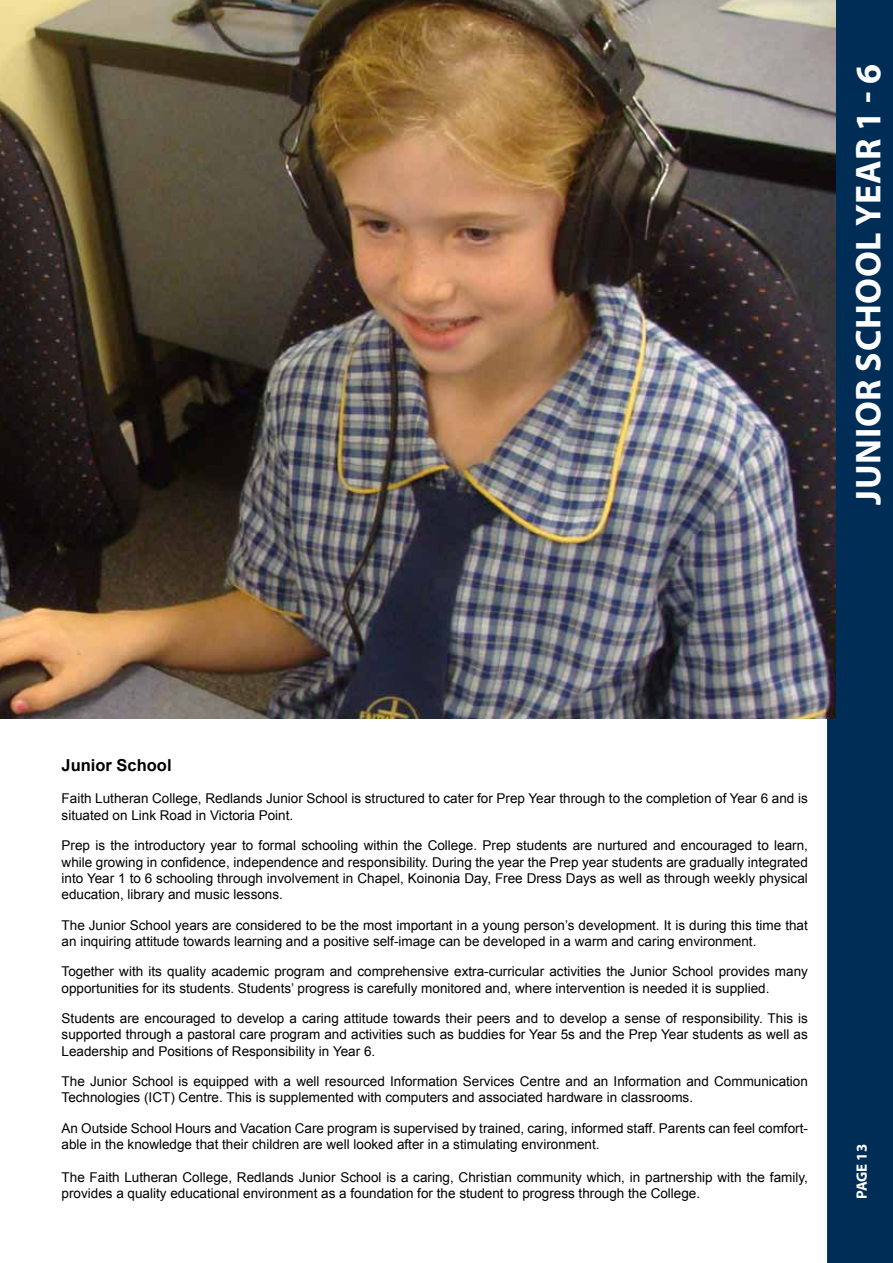
<style>
.page{position:relative;width:893px;height:1263px;background:#fff}
.page>*{position:absolute;margin:0;border:0;box-sizing:border-box;transform-origin:0 0}
.t1{font:700 36px "Myriad Pro";letter-spacing:.02em;color:#fff}
.t2{font:700 16.5px "Arial";color:#000}
.t3{font:700 15px "Myriad Pro";letter-spacing:-.01em;color:#fff}
.t4{font:13.5px/16.2px "Arial";color:#000}
</style>
<div class="page">
<div style="left:827px;top:0;width:66px;height:1263px;background:#002d56"></div>
<img style="left:0;top:0;width:835px;height:719px">
<h1 class="t1" style="left:845px;top:505px;width:442px;rotate:-90deg">Junior School Year 1 - 6</h1>
<p class="t2" style="left:62px;top:754px;width:112px">Junior School</p>
<p class="t4" style="left:62px;top:791px;width:748px">Faith Lutheran College, Redlands Junior School is structured to cater for Prep Year through to the completion of Year 6 and is situated on Link Road in Victoria Point.</p>
<p class="t4" style="left:62px;top:837px;width:748px;text-align:justify">Prep is the introductory year to formal schooling within the College. Prep students are nurtured and encouraged to learn, while growing in confidence, independence and responsibility. During the year the Prep year students are gradually integrated into Year 1 to 6 schooling through involvement in Chapel, Koinonia Day, Free Dress Days as well as through weekly physical education, library and music lessons.</p>
<p class="t4" style="left:62px;top:917px;width:748px">The Junior School years are considered to be the most important in a young person’s development. It is during this time that an inquiring attitude towards learning and a positive self-image can be developed in a warm and caring environment.</p>
<p class="t4" style="left:62px;top:964px;width:748px">Together with its quality academic program and comprehensive extra-curricular activities the Junior School provides many opportunities for its students. Students’ progress is carefully monitored and, where intervention is needed it is supplied.</p>
<p class="t4" style="left:62px;top:1010px;width:748px;text-align:justify">Students are encouraged to develop a caring attitude towards their peers and to develop a sense of responsibility. This is supported through a pastoral care program and activities such as buddies for Year 5s and the Prep Year students as well as Leadership and Positions of Responsibility in Year 6.</p>
<p class="t4" style="left:62px;top:1073px;width:748px">The Junior School is equipped with a well resourced Information Services Centre and an Information and Communication<br>Technologies (ICT) Centre. This is supplemented with computers and associated hardware in classrooms.</p>
<p class="t4" style="left:62px;top:1120px;width:748px">An Outside School Hours and Vacation Care program is supervised by trained, caring, informed staff. Parents can feel comfort&shy;able in the knowledge that their children are well looked after in a stimulating environment.</p>
<p class="t4" style="left:62px;top:1169px;width:748px">The Faith Lutheran College, Redlands Junior School is a caring, Christian community which, in partnership with the family, provides a quality educational environment as a foundation for the student to progress through the College.</p>
<p class="t3" style="left:852px;top:1199px;width:57px;rotate:-90deg">PAGE 13</p>
</div>
